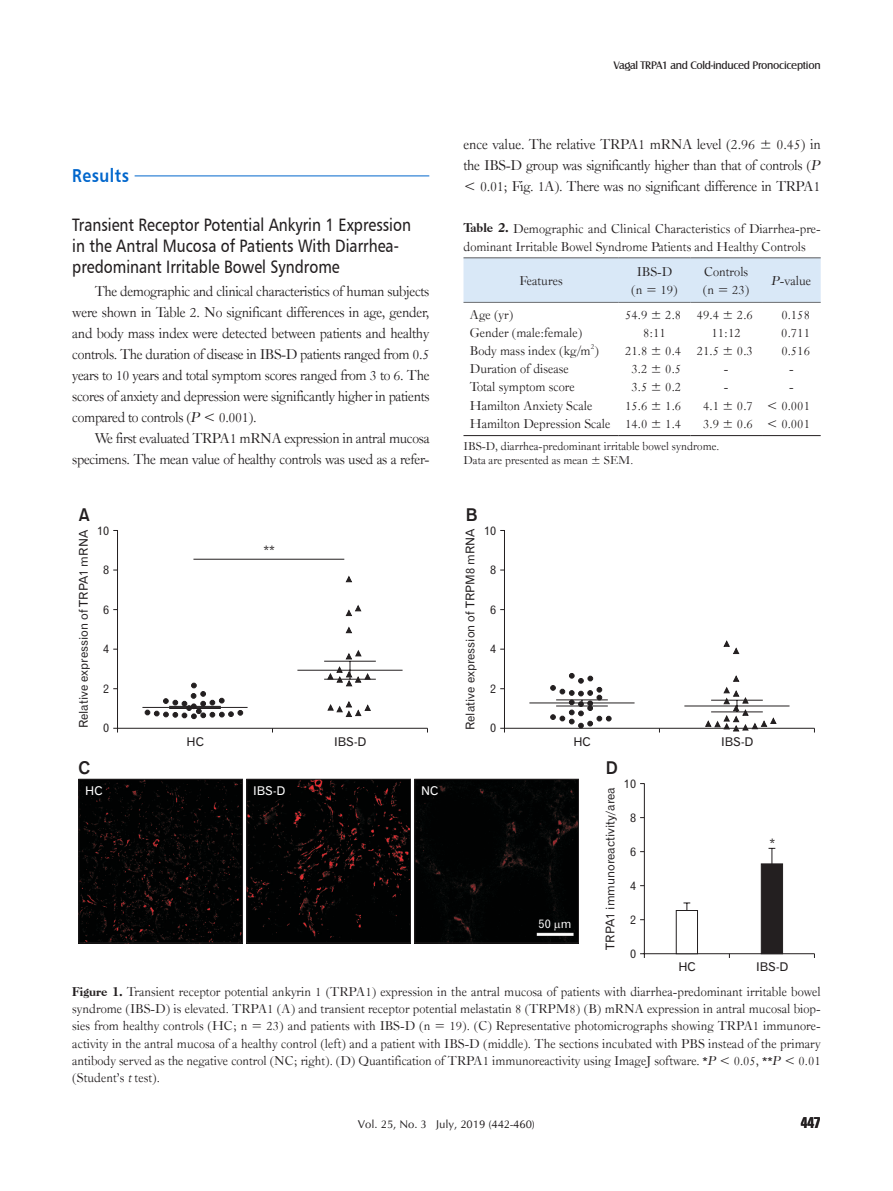
<style>
.page{position:relative;width:893px;height:1191px;background:#fff}
.page>*{position:absolute;margin:0;border:0;box-sizing:border-box;transform-origin:0 0}
.t1{font:18.75px "Humanist 777 BT Bold B";letter-spacing:.03em;color:#06c;scale:.85 1}
.t2{font:18px/21px "Humanist 777 BT Roman B";color:#231f20;scale:.85 1}
.t3{font:18px "Gothic 725 BT Bold A";color:#231f20}
.t4{font:15.3px/21px "Caslon Old Face BT";letter-spacing:-.025em;color:#231f20;text-align:justify}
.t5{font:15.3px "Univeconbol";color:#231f20}
.t6{font:13.8px/17.2px "Caslon Old Face BT";color:#231f20}
.t7{font:12.9px "Gothic 720 BT Roman B";color:#231f20}
.t8{font:12.3px/14.2px "Caslon Old Face BT";color:#231f20}
.t9{font:12px "Gothic 720 BT Roman B";color:#231f20}
.t10{font:12px "Gothic 720 BT Roman B";color:#fff}
.t11{font:11.25px "Castle T";letter-spacing:-.025em;color:#231f20}
.t12{font:11.25px "CG Omega";color:#231f20}
.t13{font:8.1px "Caslon Old Face BT";color:#231f20}
.s1{font-style:italic}
.s2{font-weight:800;font-size:12.3px}
.s3{font-family:"Arial"}
</style>
<div class="page">
<hr style="left:135px;top:175px;width:294px;height:1px;background:#06c">
<div style="left:463px;top:258px;width:358px;height:44px;background:#d9e8f7"></div>
<hr style="left:463px;top:257px;width:156px;height:1px;background:#6c6d70">
<hr style="left:619px;top:257px;width:71px;height:1px;background:#6c6d70">
<hr style="left:690px;top:257px;width:72px;height:1px;background:#6c6d70">
<hr style="left:762px;top:257px;width:59px;height:1px;background:#6c6d70">
<hr style="left:463px;top:435px;width:156px;height:1px;background:#231f20">
<hr style="left:619px;top:435px;width:71px;height:1px;background:#231f20">
<hr style="left:690px;top:435px;width:72px;height:1px;background:#231f20">
<hr style="left:762px;top:435px;width:59px;height:1px;background:#231f20">
<hr style="left:463px;top:302px;width:156px;height:1px;background:#6c6d70">
<hr style="left:619px;top:302px;width:71px;height:1px;background:#6c6d70">
<hr style="left:690px;top:302px;width:72px;height:1px;background:#6c6d70">
<hr style="left:762px;top:302px;width:59px;height:1px;background:#6c6d70">
<svg style="left:113px;top:530px;width:315px;height:203px"></svg>
<svg style="left:500px;top:530px;width:315px;height:203px"></svg>
<hr style="left:142px;top:707px;width:106px;height:1px;background:#231f20">
<svg style="left:145px;top:683px;width:98px;height:36px"></svg>
<svg style="left:346px;top:576px;width:6px;height:6px"></svg>
<svg style="left:346px;top:605px;width:15px;height:11px"></svg>
<svg style="left:346px;top:627px;width:6px;height:6px"></svg>
<svg style="left:328px;top:701px;width:43px;height:16px"></svg>
<hr style="left:297px;top:670px;width:106px;height:1px;background:#231f20">
<hr style="left:324px;top:679px;width:52px;height:1px;background:#231f20">
<svg style="left:327px;top:650px;width:44px;height:36px"></svg>
<hr style="left:324px;top:661px;width:52px;height:1px;background:#231f20">
<hr style="left:193px;top:559px;width:151px;height:1px;background:#231f20">
<hr style="left:529px;top:702px;width:105px;height:1px;background:#231f20">
<hr style="left:684px;top:705px;width:105px;height:1px;background:#231f20">
<svg style="left:724px;top:641px;width:15px;height:13px"></svg>
<svg style="left:733px;top:676px;width:6px;height:5px"></svg>
<svg style="left:705px;top:687px;width:71px;height:44px"></svg>
<svg style="left:550px;top:673px;width:61px;height:55px"></svg>
<svg style="left:78px;top:778px;width:501px;height:165px;background:#0c0909"></svg>
<svg style="left:640px;top:783px;width:175px;height:175px"></svg>
<div style="left:761px;top:863px;width:22px;height:91px;background:#231f20;border:1px solid #231f20"></div>
<svg style="left:555px;top:922px;width:6px;height:8px"></svg>
<h1 class="t1" style="left:72px;top:164px;width:68px">Results</h1>
<h2 class="t2" style="left:72px;top:214px;width:400px">Transient Receptor Potential Ankyrin 1 Expression in the Antral Mucosa of Patients With Diarrhea&shy;predominant Irritable Bowel Syndrome</h2>
<p class="t4" style="left:72px;top:280px;width:359px;text-indent:23px">The demographic and clinical characteristics of human subjects were shown in Table 2. No significant differences in age, gender, and body mass index were detected between patients and healthy controls. The duration of disease in IBS-D patients ranged from 0.5 years to 10 years and total symptom scores ranged from 3 to 6. The scores of anxiety and depression were significantly higher in patients compared to controls (<span class="s1">P</span> &lt; 0.001).</p>
<p class="t4" style="left:72px;top:427px;width:359px;text-align:right">We first evaluated TRPA1 mRNA expression in antral mucosa specimens. The mean value of healthy controls was used as a refer-</p>
<p class="t11" style="left:614px;top:59px;width:208px">Vagal TRPA1 and Cold-induced Pronociception</p>
<p class="t4" style="left:463px;top:133px;width:361px;text-align:left">ence value. The relative TRPA1 mRNA level (2.96 ± 0.45) in the IBS-D group was significantly higher than that of controls (<span class="s1">P </span>&lt; 0.01; Fig. 1A). There was no significant difference in TRPA1</p>
<p class="t6" style="left:463px;top:219px;width:359px;line-height:18px"><span class="s2">Table 2.</span> Demographic and Clinical Characteristics of Diarrhea-pre&shy;dominant Irritable Bowel Syndrome Patients and Healthy Controls</p>
<p class="t6" style="left:519px;top:271px;width:45px">Features</p>
<p class="t6" style="left:631px;top:262px;width:48px;line-height:18px;text-align:center">IBS-D (n = 19)</p>
<p class="t6" style="left:703px;top:262px;width:48px;line-height:18px">Controls (n = 23)</p>
<p class="t6" style="left:771px;top:271px;width:42px"><span class="s1">P</span>-value</p>
<p class="t6" style="left:470px;top:306px;width:45px">Age (yr)</p>
<p class="t6" style="left:625px;top:306px;width:129px">54.9 ± 2.8 49.4 ± 2.6</p>
<p class="t6" style="left:781px;top:306px;width:30px">0.158</p>
<p class="t6" style="left:470px;top:324px;width:114px">Gender (male:female)</p>
<p class="t6" style="left:643px;top:324px;width:24px">8:11</p>
<p class="t6" style="left:711px;top:324px;width:31px">11:12</p>
<p class="t6" style="left:781px;top:324px;width:30px">0.711</p>
<p class="t6" style="left:470px;top:342px;width:131px">Body mass index (kg/m )</p>
<p class="t13" style="left:591px;top:341px;width:5px">2</p>
<p class="t6" style="left:625px;top:342px;width:129px">21.8 ± 0.4 21.5 ± 0.3</p>
<p class="t6" style="left:781px;top:342px;width:30px">0.516</p>
<p class="t6" style="left:470px;top:360px;width:100px">Duration of disease</p>
<p class="t6" style="left:631px;top:360px;width:51px">3.2 ± 0.5</p>
<p class="t6" style="left:724px;top:360px;width:6px">-</p>
<p class="t6" style="left:789px;top:360px;width:6px">-</p>
<p class="t6" style="left:470px;top:378px;width:107px">Total symptom score</p>
<p class="t6" style="left:631px;top:378px;width:51px">3.5 ± 0.2</p>
<p class="t6" style="left:724px;top:378px;width:6px">-</p>
<p class="t6" style="left:789px;top:378px;width:6px">-</p>
<p class="t6" style="left:470px;top:396px;width:124px">Hamilton Anxiety Scale</p>
<p class="t6" style="left:625px;top:396px;width:58px">15.6 ± 1.6</p>
<p class="t6" style="left:703px;top:396px;width:108px">4.1 ± 0.7 &lt; 0.001</p>
<p class="t6" style="left:470px;top:414px;width:213px">Hamilton Depression Scale 14.0 ± 1.4</p>
<p class="t6" style="left:703px;top:414px;width:108px">3.9 ± 0.6 &lt; 0.001</p>
<p class="t8" style="left:463px;top:439px;width:257px">IBS-D, diarrhea-predominant irritable bowel syndrome.<br>Data are presented as mean ± SEM.</p>
<h2 class="t3" style="left:79px;top:504px;width:13px">A</h2>
<h2 class="t3" style="left:466px;top:504px;width:13px">B</h2>
<p class="t9" style="left:79px;top:728px;width:200px;rotate:-90deg">Relative expression of TRPA1 mRNA</p>
<p class="t9" style="left:97px;top:526px;width:14px">10</p>
<p class="t9" style="left:103px;top:565px;width:8px">8</p>
<p class="t9" style="left:103px;top:605px;width:8px">6</p>
<p class="t9" style="left:103px;top:644px;width:8px">4</p>
<p class="t9" style="left:103px;top:684px;width:8px">2</p>
<p class="t9" style="left:103px;top:723px;width:8px">0</p>
<p class="t7" style="left:263px;top:546px;width:14px">**</p>
<p class="t9" style="left:466px;top:730px;width:203px;rotate:-90deg">Relative expression of TRPM8 mRNA</p>
<p class="t9" style="left:484px;top:526px;width:14px">10</p>
<p class="t9" style="left:490px;top:565px;width:8px">8</p>
<p class="t9" style="left:490px;top:605px;width:8px">6</p>
<p class="t9" style="left:490px;top:644px;width:8px">4</p>
<p class="t9" style="left:490px;top:684px;width:8px">2</p>
<p class="t9" style="left:490px;top:723px;width:8px">0</p>
<p class="t9" style="left:186px;top:736px;width:19px">HC</p>
<p class="t9" style="left:334px;top:736px;width:34px">IBS-D</p>
<p class="t9" style="left:573px;top:736px;width:19px">HC</p>
<h2 class="t3" style="left:78px;top:757px;width:13px">C</h2>
<h2 class="t3" style="left:606px;top:757px;width:14px">D</h2>
<p class="t10" style="left:85px;top:785px;width:19px">HC</p>
<p class="t10" style="left:253px;top:785px;width:34px">IBS-D</p>
<p class="t10" style="left:421px;top:785px;width:19px">NC</p>
<p class="t10" style="left:539px;top:919px;width:34px">50 m</p>
<p class="t9" style="left:606px;top:949px;width:164px;rotate:-90deg">TRPA1 immunoreactivity/area</p>
<p class="t9" style="left:624px;top:779px;width:14px">10</p>
<p class="t9" style="left:630px;top:813px;width:8px">8</p>
<p class="t9" style="left:630px;top:847px;width:8px">6</p>
<p class="t9" style="left:630px;top:881px;width:8px">4</p>
<p class="t9" style="left:630px;top:915px;width:8px">2</p>
<p class="t9" style="left:630px;top:949px;width:8px">0</p>
<p class="t9" style="left:721px;top:736px;width:34px">IBS-D</p>
<p class="t7" style="left:769px;top:838px;width:8px">*</p>
<p class="t9" style="left:678px;top:962px;width:19px">HC</p>
<p class="t9" style="left:756px;top:962px;width:34px">IBS-D</p>
<p class="t6" style="left:72px;top:982px;width:750px;text-align:justify"><span class="s2">Figure 1.</span> Transient receptor potential ankyrin 1 (TRPA1) expression in the antral mucosa of patients with diarrhea-predominant irritable bowel syndrome (IBS-D) is elevated. TRPA1 (A) and transient receptor potential melastatin 8 (TRPM8) (B) mRNA expression in antral mucosal biop&shy;sies from healthy controls (HC; n = 23) and patients with IBS-D (n = 19). (C) Representative photomicrographs showing TRPA1 immunore&shy;activity in the antral mucosa of a healthy control (left) and a patient with IBS-D (middle). The sections incubated with PBS instead of the primary antibody served as the negative control (NC; right). (D) Quantification of TRPA1 immunoreactivity using ImageJ software. <span class="s3">*</span><span class="s1">P</span> &lt; 0.05, <span class="s3">**</span><span class="s1">P</span> &lt; 0.01 (Student’s <span class="s1">t</span>test).</p>
<p class="t12" style="left:358px;top:1117px;width:179px">Vol. 25, No. 3 July, 2019 (442-460)</p>
<p class="t5" style="left:801px;top:1112px;width:21px">447</p>
</div>
